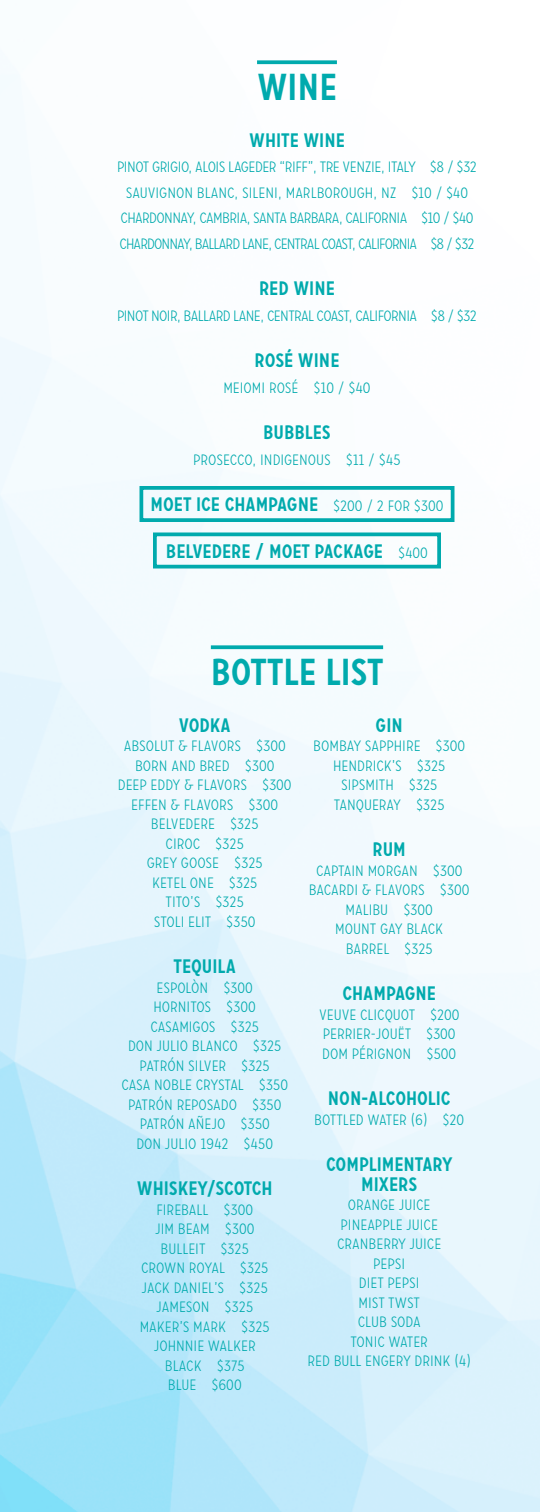
<style>
.page{position:relative;width:540px;height:1512px;background:#fff}
.page>*{position:absolute;margin:0;border:0;box-sizing:border-box;transform-origin:0 0}
.t1{font:500 37.5px "Carrosserie";color:#00aaad}
.t2{font:500 19.5px/19.5px "Carrosserie";color:#00aaad;text-align:center}
.t3{font:200 15px/19.5px "Carrosserie";letter-spacing:-.005em;color:#00aaad;text-align:center}
.t4{font:200 15px/25.5px "Carrosserie";letter-spacing:-.04em;color:#00aaad;text-align:center}
.s1{font-weight:200;font-size:15px}
</style>
<div class="page">
<svg style="left:257px;top:60px;width:80px;height:4px"></svg>
<svg style="left:211px;top:645px;width:172px;height:4px"></svg>
<div style="left:140px;top:486px;width:314px;height:36px;border:4px solid #00aaad"></div>
<div style="left:153px;top:532px;width:288px;height:36px;border:4px solid #00aaad"></div>
<h1 class="t1" style="left:257px;top:63px;width:81px">WINE</h1>
<h2 class="t2" style="left:249px;top:130px;width:97px">WHITE WINE</h2>
<p class="t4" style="left:117px;top:154px;width:362px">PINOT GRIGIO, ALOIS LAGEDER “RIFF”, TRE VENZIE, ITALY $8 / $32<br>SAUVIGNON BLANC, SILENI, MARLBOROUGH, NZ $10 / $40<br>CHARDONNAY, CAMBRIA, SANTA BARBARA, CALIFORNIA $10 / $40<br>CHARDONNAY, BALLARD LANE, CENTRAL COAST, CALIFORNIA $8 / $32</p>
<h2 class="t2" style="left:259px;top:279px;width:77px">RED WINE</h2>
<p class="t4" style="left:117px;top:303px;width:361px">PINOT NOIR, BALLARD LANE, CENTRAL COAST, CALIFORNIA $8 / $32</p>
<h2 class="t2" style="left:255px;top:351px;width:86px">ROSÉ WINE</h2>
<p class="t3" style="left:223px;top:378px;width:149px">MEIOMI ROSÉ $10 / $40</p>
<h2 class="t2" style="left:263px;top:423px;width:69px">BUBBLES</h2>
<p class="t3" style="left:193px;top:450px;width:209px">PROSECCO, INDIGENOUS $11 / $45</p>
<h2 class="t2" style="left:151px;top:495px;width:294px">MOET ICE CHAMPAGNE <span class="s1">$200 / 2 FOR $300</span></h2>
<h2 class="t2" style="left:166px;top:541px;width:264px">BELVEDERE / MOET PACKAGE <span class="s1">$400</span></h2>
<h1 class="t1" style="left:211px;top:648px;width:174px">BOTTLE LIST</h1>
<h2 class="t2" style="left:179px;top:715px;width:53px">VODKA</h2>
<p class="t3" style="left:118px;top:736px;width:175px">ABSOLUT &amp; FLAVORS $300<br>BORN AND BRED $300<br>DEEP EDDY &amp; FLAVORS $300<br>EFFEN &amp; FLAVORS $300<br>BELVEDERE $325<br>CIROC $325<br>GREY GOOSE $325<br>KETEL ONE $325<br>TITO’S $325<br>STOLI ELIT $350</p>
<h2 class="t2" style="left:174px;top:957px;width:64px">TEQUILA</h2>
<p class="t3" style="left:121px;top:978px;width:168px">ESPOLÒN $300<br>HORNITOS $300<br>CASAMIGOS $325<br>DON JULIO BLANCO $325<br>PATRÓN SILVER $325<br>CASA NOBLE CRYSTAL $350<br>PATRÓN REPOSADO $350<br>PATRÓN AÑEJO $350<br>DON JULIO 1942 $450</p>
<h2 class="t2" style="left:137px;top:1179px;width:137px">WHISKEY/SCOTCH</h2>
<p class="t3" style="left:140px;top:1200px;width:132px">FIREBALL $300<br>JIM BEAM $300<br>BULLEIT $325<br>CROWN ROYAL $325<br>JACK DANIEL’S $325<br>JAMESON $325<br>MAKER’S MARK $325<br>JOHNNIE WALKER<br>BLACK $375<br>BLUE $600</p>
<h2 class="t2" style="left:376px;top:715px;width:29px">GIN</h2>
<p class="t3" style="left:313px;top:736px;width:154px">BOMBAY SAPPHIRE $300<br>HENDRICK’S $325<br>SIPSMITH $325<br>TANQUERAY $325</p>
<h2 class="t2" style="left:373px;top:840px;width:35px">RUM</h2>
<p class="t3" style="left:309px;top:861px;width:162px">CAPTAIN MORGAN $300<br>BACARDI &amp; FLAVORS $300<br>MALIBU $300<br>MOUNT GAY BLACK<br>BARREL $325</p>
<h2 class="t2" style="left:343px;top:984px;width:95px">CHAMPAGNE</h2>
<p class="t3" style="left:319px;top:1005px;width:142px;text-align:left">VEUVE CLICQUOT $200<br>PERRIER-JOUËT $300<br>DOM PÉRIGNON $500</p>
<h2 class="t2" style="left:328px;top:1089px;width:124px">NON-ALCOHOLIC</h2>
<p class="t3" style="left:314px;top:1110px;width:152px">BOTTLED WATER (6) $20</p>
<h2 class="t2" style="left:326px;top:1155px;width:128px">COMPLIMENTARY<br>MIXERS</h2>
<p class="t3" style="left:308px;top:1195px;width:165px">ORANGE JUICE<br>PINEAPPLE JUICE<br>CRANBERRY JUICE<br>PEPSI<br>DIET PEPSI<br>MIST TWST<br>CLUB SODA<br>TONIC WATER<br>RED BULL ENGERY DRINK (4)</p>
</div>
